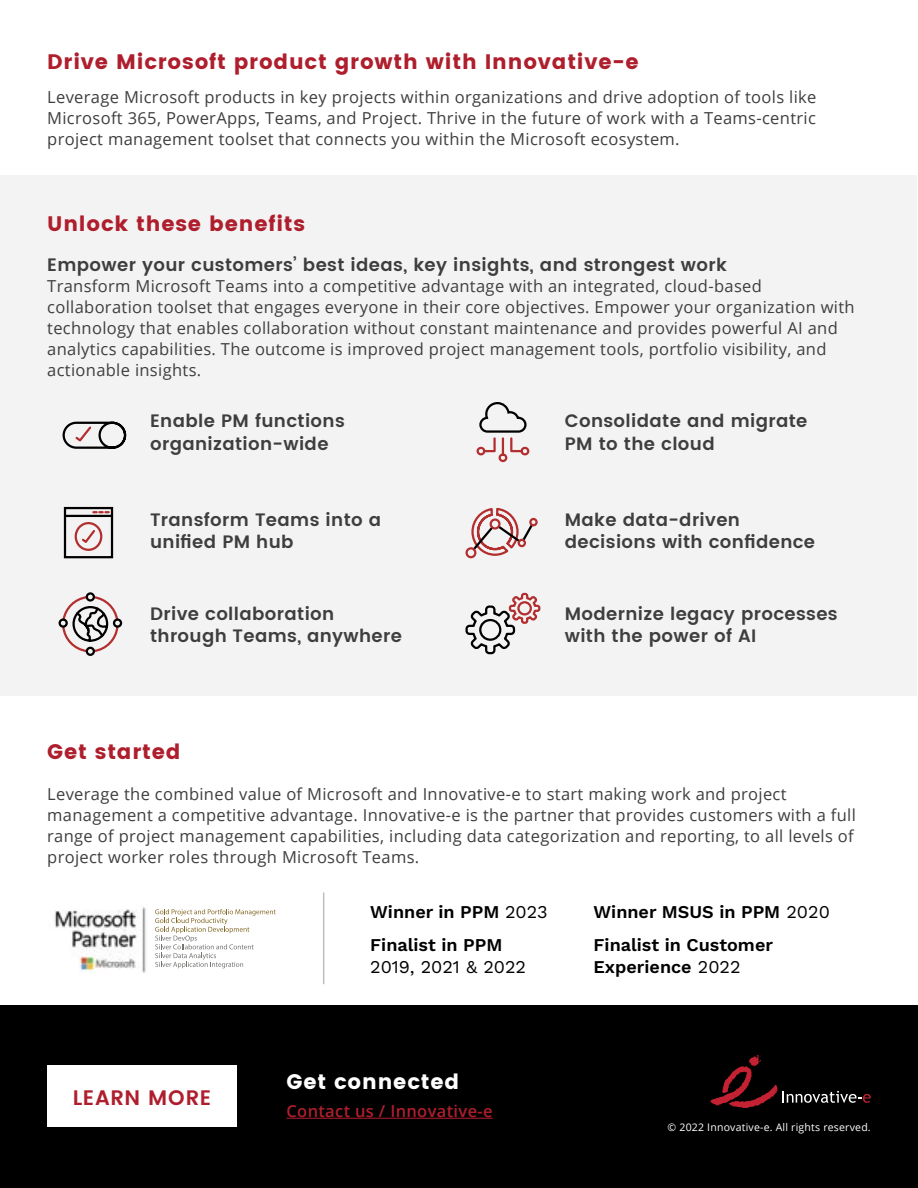
<style>
.page{position:relative;width:918px;height:1188px;background:#fff}
.page>*{position:absolute;margin:0;border:0;box-sizing:border-box;transform-origin:0 0}
.t1{font:700 21px "Poppins";letter-spacing:.04em;color:#af1e2d}
.t2{font:700 21px "Poppins";letter-spacing:.04em;color:#fff}
.t3{font:600 21px "Poppins";letter-spacing:.03em;color:#af1e2d}
.t4{font:600 18px/22.5px "Poppins";letter-spacing:.02em;color:#3e3e3e}
.t5{font:600 18px/21.6px "Work Sans";color:#000}
.t6{font:18px "Work Sans";color:#000}
.t7{font:16.5px/21px "Open Sans";letter-spacing:.02em;color:#3e3e3e}
.t8{font:600 16.5px "Open Sans";letter-spacing:.02em;color:#af1e2d}
.t9{font:10.5px "Open Sans";letter-spacing:.02em;color:#fff}
.s1{font-weight:400}
</style>
<div class="page">
<div style="left:1px;top:176px;width:916px;height:520px;background:#f3f3f3"></div>
<svg style="left:465px;top:592px;width:76px;height:63px"></svg>
<svg style="left:62px;top:421px;width:65px;height:28px"></svg>
<svg style="left:58px;top:592px;width:65px;height:64px"></svg>
<svg style="left:63px;top:506px;width:51px;height:53px"></svg>
<svg style="left:476px;top:402px;width:54px;height:61px"></svg>
<svg style="left:465px;top:507px;width:73px;height:52px"></svg>
<div style="left:0;top:1005px;width:918px;height:183px;background:#000"></div>
<hr style="left:286px;top:1118px;width:207px;height:1px;background:#af1e2d">
<div style="left:47px;top:1065px;width:190px;height:61px;background:#fff"></div>
<svg style="left:710px;top:1055px;width:161px;height:53px"></svg>
<img style="left:54px;top:907px;width:92px;height:67px">
<svg style="left:155px;top:909px;width:121px;height:59px"></svg>
<hr style="left:323px;top:892px;width:1px;height:92px;background:#bfbfbf">
<p class="t1" style="left:47px;top:50px;width:593px">Drive Microsoft product growth with Innovative-e</p>
<p class="t7" style="left:47px;top:86px;width:771px;text-align:justify">Leverage Microsoft products in key projects within organizations and drive adoption of tools like Microsoft 365, PowerApps, Teams, and Project. Thrive in the future of work with a Teams-centric project management toolset that connects you within the Microsoft ecosystem.</p>
<p class="t1" style="left:47px;top:212px;width:259px">Unlock these benefits</p>
<p class="t4" style="left:47px;top:254px;width:681px">Empower your customers’ best ideas, key insights, and strongest work</p>
<p class="t7" style="left:47px;top:275px;width:809px">Transform Microsoft Teams into a competitive advantage with an integrated, cloud-based collaboration toolset that engages everyone in their core objectives. Empower your organization with technology that enables collaboration without constant maintenance and provides powerful AI and analytics capabilities. The outcome is improved project management tools, portfolio visibility, and actionable insights.</p>
<p class="t4" style="left:150px;top:410px;width:196px">Enable PM functions organization-wide</p>
<p class="t4" style="left:565px;top:410px;width:244px">Consolidate and migrate<br>PM to the cloud</p>
<p class="t4" style="left:150px;top:509px;width:233px">Transform Teams into a unified PM hub</p>
<p class="t4" style="left:565px;top:509px;width:252px">Make data-driven decisions with confidence</p>
<p class="t4" style="left:150px;top:603px;width:253px">Drive collaboration through Teams, anywhere</p>
<p class="t4" style="left:565px;top:603px;width:274px">Modernize legacy processes with the power of AI</p>
<p class="t1" style="left:47px;top:739px;width:135px">Get started</p>
<p class="t7" style="left:47px;top:783px;width:810px">Leverage the combined value of Microsoft and Innovative-e to start making work and project management a competitive advantage. Innovative-e is the partner that provides customers with a full range of project management capabilities, including data categorization and reporting, to all levels of project worker roles through Microsoft Teams.</p>
<p class="t3" style="left:73px;top:1081px;width:140px">LEARN MORE</p>
<p class="t5" style="left:370px;top:900px;width:179px">Winner in PPM <span class="s1">2023</span></p>
<p class="t5" style="left:594px;top:900px;width:238px">Winner MSUS in PPM <span class="s1">2020</span></p>
<p class="t5" style="left:370px;top:933px;width:134px">Finalist in PPM</p>
<p class="t6" style="left:370px;top:953px;width:157px">2019, 2021 &amp; 2022</p>
<p class="t5" style="left:594px;top:933px;width:181px">Finalist in Customer<br>Experience <span class="s1">2022</span></p>
<p class="t2" style="left:286px;top:1069px;width:174px">Get connected</p>
<p class="t8" style="left:286px;top:1100px;width:208px">Contact us / Innovative-e</p>
<p class="t9" style="left:668px;top:1120px;width:205px">© 2022 Innovative-e. All rights reserved.</p>
</div>
